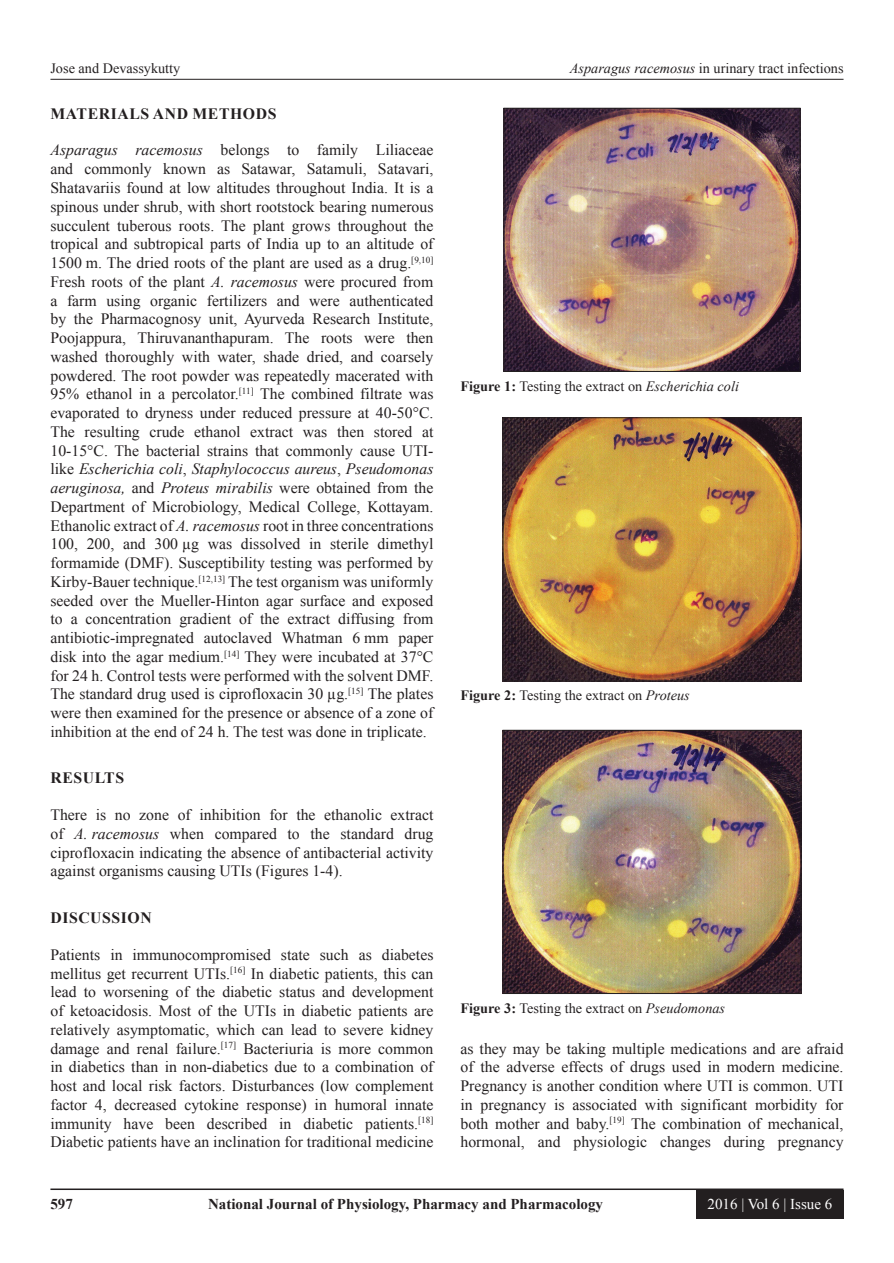
<style>
.page{position:relative;width:894px;height:1263px;background:#fff}
.page>*{position:absolute;margin:0;border:0;box-sizing:border-box;transform-origin:0 0}
.TX{font:15.75px/18.8px "Times New Roman";color:#231f20;text-align:justify}
.t1{font:700 15.75px "Times New Roman";letter-spacing:.035em;color:#231f20}
.RF{font:700 15px "Times New Roman";color:#231f20}
.RF_VOL{font:15px "Times New Roman";color:#fff}
.FGC{font:14.25px "Times New Roman";color:#231f20}
.s1{font-style:italic}
.s2{font-weight:700}
</style>
<div class="page">
<hr style="left:50px;top:79px;width:793px;height:1px;background:#231f20">
<hr style="left:50px;top:1188px;width:793px;height:2px;background:#231f20">
<div style="left:696px;top:1190px;width:147px;height:28px;background:#231f20"></div>
<img style="left:505px;top:110px;width:293px;height:260px">
<div style="left:503px;top:108px;width:297px;height:264px;border:1px solid #231f20"></div>
<img style="left:504px;top:419px;width:294px;height:260px">
<div style="left:502px;top:417px;width:298px;height:264px;border:1px solid #231f20"></div>
<img style="left:504px;top:732px;width:294px;height:259px">
<div style="left:502px;top:730px;width:298px;height:263px;border:1px solid #231f20"></div>
<p class="FGC" style="left:50px;top:58px;width:131px">Jose and Devassykutty</p>
<p class="FGC" style="left:569px;top:58px;width:275px"><span class="s1">Asparagus racemosus</span> in urinary tract infections</p>
<h1 class="t1" style="left:50px;top:102px;width:227px">MATERIALS AND METHODS</h1>
<p class="TX" style="left:50px;top:140px;width:384px"><span class="s1">Asparagus racemosus</span> belongs to family Liliaceae and commonly known as Satawar, Satamuli, Satavari, Shatavariis found at low altitudes throughout India. It is a spinous under shrub, with short rootstock bearing numerous succulent tuberous roots. The plant grows throughout the tropical and subtropical parts of India up to an altitude of 1500 m. The dried roots of the plant are used as a drug.<sup>[9,10] </sup>Fresh roots of the plant <span class="s1">A. racemosus</span> were procured from a farm using organic fertilizers and were authenticated by the Pharmacognosy unit, Ayurveda Research Institute, Poojappura, Thiruvananthapuram. The roots were then washed thoroughly with water, shade dried, and coarsely powdered. The root powder was repeatedly macerated with 95% ethanol in a percolator.<sup>[11]</sup> The combined filtrate was evaporated to dryness under reduced pressure at 40-50°C.<br>The resulting crude ethanol extract was then stored at 10-15°C. The bacterial strains that commonly cause UTI&shy;like <span class="s1">Escherichia coli</span>, <span class="s1">Staphylococcus aureus</span>, <span class="s1">Pseudomonas aeruginosa,</span> and <span class="s1">Proteus mirabilis</span> were obtained from the Department of Microbiology, Medical College, Kottayam.<br>Ethanolic extract of <span class="s1">A. racemosus</span> root in three concentrations 100, 200, and 300 µg was dissolved in sterile dimethyl formamide (DMF). Susceptibility testing was performed by Kirby-Bauer technique.<sup>[12,13]</sup> The test organism was uniformly seeded over the Mueller-Hinton agar surface and exposed to a concentration gradient of the extract diffusing from antibiotic-impregnated autoclaved Whatman 6 mm paper disk into the agar medium.<sup>[14]</sup> They were incubated at 37°C for 24 h. Control tests were performed with the solvent DMF.<br>The standard drug used is ciprofloxacin 30 µg.<sup>[15]</sup> The plates were then examined for the presence or absence of a zone of inhibition at the end of 24 h. The test was done in triplicate.</p>
<h1 class="t1" style="left:50px;top:767px;width:75px">RESULTS</h1>
<p class="TX" style="left:50px;top:805px;width:384px">There is no zone of inhibition for the ethanolic extract of <span class="s1">A. racemosus</span> when compared to the standard drug ciprofloxacin indicating the absence of antibacterial activity against organisms causing UTIs (Figures 1-4).</p>
<h1 class="t1" style="left:50px;top:906px;width:103px">DISCUSSION</h1>
<p class="TX" style="left:50px;top:944px;width:384px">Patients in immunocompromised state such as diabetes mellitus get recurrent UTIs.<sup>[16]</sup> In diabetic patients, this can lead to worsening of the diabetic status and development of ketoacidosis. Most of the UTIs in diabetic patients are relatively asymptomatic, which can lead to severe kidney damage and renal failure.<sup>[17]</sup> Bacteriuria is more common in diabetics than in non-diabetics due to a combination of host and local risk factors. Disturbances (low complement factor 4, decreased cytokine response) in humoral innate immunity have been described in diabetic patients.<sup>[18] </sup>Diabetic patients have an inclination for traditional medicine</p>
<p class="FGC" style="left:460px;top:376px;width:280px"><span class="s2">Figure 1:</span> Testing the extract on <span class="s1">Escherichia coli</span></p>
<p class="FGC" style="left:460px;top:685px;width:231px"><span class="s2">Figure 2:</span> Testing the extract on <span class="s1">Proteus</span></p>
<p class="FGC" style="left:460px;top:997px;width:266px"><span class="s2">Figure 3:</span> Testing the extract on <span class="s1">Pseudomonas</span></p>
<p class="TX" style="left:460px;top:1038px;width:384px">as they may be taking multiple medications and are afraid of the adverse effects of drugs used in modern medicine.<br>Pregnancy is another condition where UTI is common. UTI in pregnancy is associated with significant morbidity for both mother and baby.<sup>[19]</sup> The combination of mechanical, hormonal, and physiologic changes during pregnancy</p>
<p class="RF" style="left:50px;top:1193px;width:24px">597</p>
<p class="RF" style="left:208px;top:1193px;width:396px">National Journal of Physiology, Pharmacy and Pharmacology</p>
<p class="RF_VOL" style="left:707px;top:1193px;width:126px">2016 | Vol 6 | Issue 6</p>
</div>
